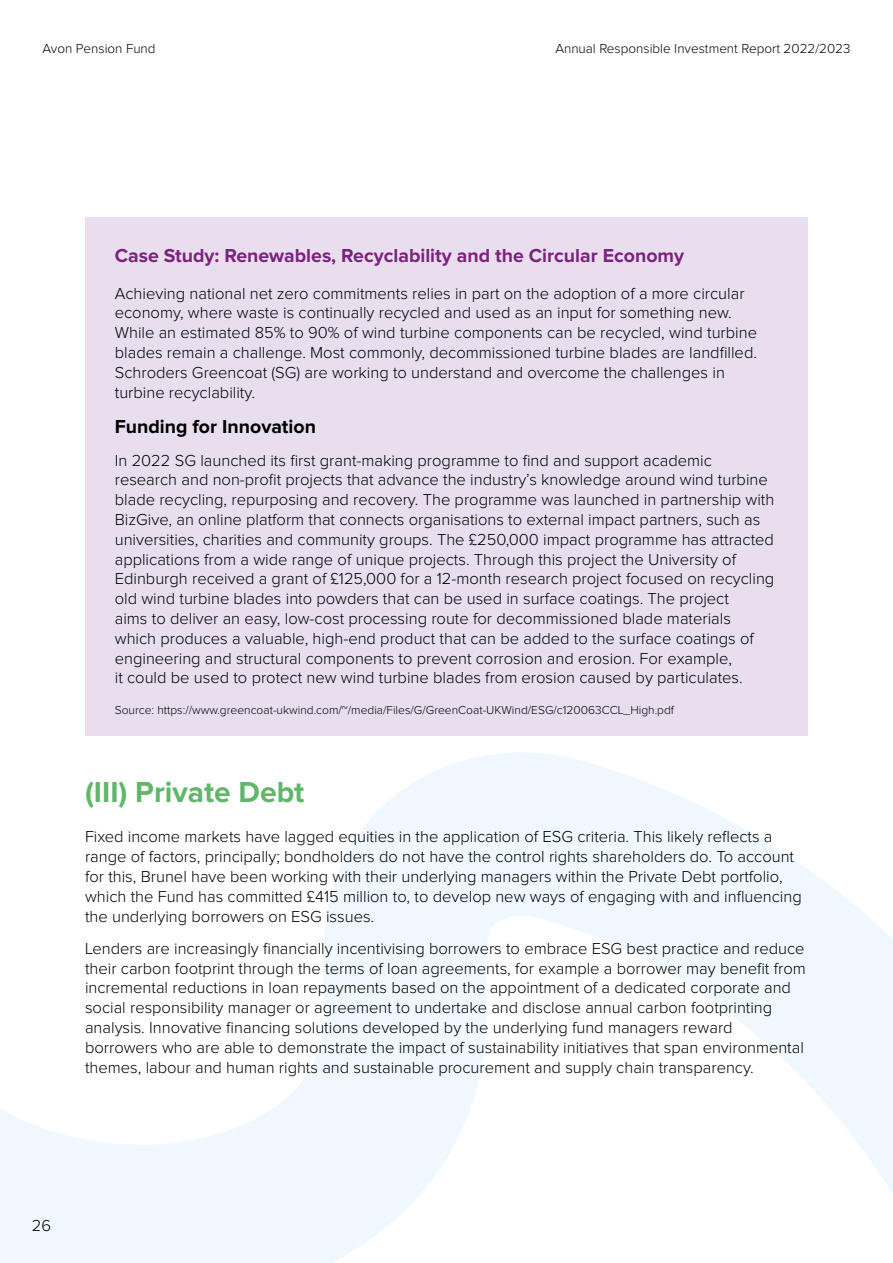
<style>
.page{position:relative;width:893px;height:1263px;background:#fff}
.page>*{position:absolute;margin:0;border:0;box-sizing:border-box;transform-origin:0 0}
.t1{font:700 30px "Proxima Nova";color:#60b669}
.t2{font:700 19.5px "Proxima Nova";color:#7c227f}
.t3{font:700 19.5px "Proxima Nova";color:#000}
.t4{font:300 16.5px/19.8px "Proxima Nova";color:#000}
.t5{font:300 13.5px "Proxima Nova";color:#000}
.t6{font:300 12px "Proxima Nova";color:#000}
</style>
<div class="page">
<svg style="left:0;top:735px;width:893px;height:528px"></svg>
<div style="left:85px;top:217px;width:723px;height:518px;background:#e9deee"></div>
<p class="t5" style="left:43px;top:43px;width:115px">Avon Pension Fund</p>
<p class="t5" style="left:555px;top:43px;width:297px">Annual Responsible Investment Report 2022/2023</p>
<p class="t2" style="left:115px;top:247px;width:571px">Case Study: Renewables, Recyclability and the Circular Economy</p>
<p class="t4" style="left:115px;top:284px;width:644px">Achieving national net zero commitments relies in part on the adoption of a more circular economy, where waste is continually recycled and used as an input for something new.<br>While an estimated 85% to 90% of wind turbine components can be recycled, wind turbine blades remain a challenge. Most commonly, decommissioned turbine blades are landfilled.<br>Schroders Greencoat (SG) are working to understand and overcome the challenges in turbine recyclability.</p>
<p class="t3" style="left:115px;top:418px;width:203px">Funding for Innovation</p>
<p class="t4" style="left:115px;top:451px;width:661px">In 2022 SG launched its first grant-making programme to find and support academic research and non-profit projects that advance the industry’s knowledge around wind turbine blade recycling, repurposing and recovery. The programme was launched in partnership with BizGive, an online platform that connects organisations to external impact partners, such as universities, charities and community groups. The £250,000 impact programme has attracted applications from a wide range of unique projects. Through this project the University of Edinburgh received a grant of £125,000 for a 12-month research project focused on recycling old wind turbine blades into powders that can be used in surface coatings. The project<br>aims to deliver an easy, low-cost processing route for decommissioned blade materials which produces a valuable, high-end product that can be added to the surface coatings of engineering and structural components to prevent corrosion and erosion. For example,<br>it could be used to protect new wind turbine blades from erosion caused by particulates.</p>
<p class="t6" style="left:115px;top:705px;width:561px">Source: https://www.greencoat-ukwind.com/~/media/Files/G/GreenCoat-UKWind/ESG/c120063CCL_High.pdf</p>
<h1 class="t1" style="left:85px;top:778px;width:221px">(III) Private Debt</h1>
<p class="t4" style="left:85px;top:828px;width:718px">Fixed income markets have lagged equities in the application of ESG criteria. This likely reflects a range of factors, principally; bondholders do not have the control rights shareholders do. To account for this, Brunel have been working with their underlying managers within the Private Debt portfolio, which the Fund has committed £415 million to, to develop new ways of engaging with and influencing the underlying borrowers on ESG issues.</p>
<p class="t4" style="left:85px;top:939px;width:722px">Lenders are increasingly financially incentivising borrowers to embrace ESG best practice and reduce their carbon footprint through the terms of loan agreements, for example a borrower may benefit from incremental reductions in loan repayments based on the appointment of a dedicated corporate and social responsibility manager or agreement to undertake and disclose annual carbon footprinting analysis. Innovative financing solutions developed by the underlying fund managers reward borrowers who are able to demonstrate the impact of sustainability initiatives that span environmental themes, labour and human rights and sustainable procurement and supply chain transparency.</p>
<p class="t4" style="left:32px;top:1216px;width:21px">26</p>
</div>
